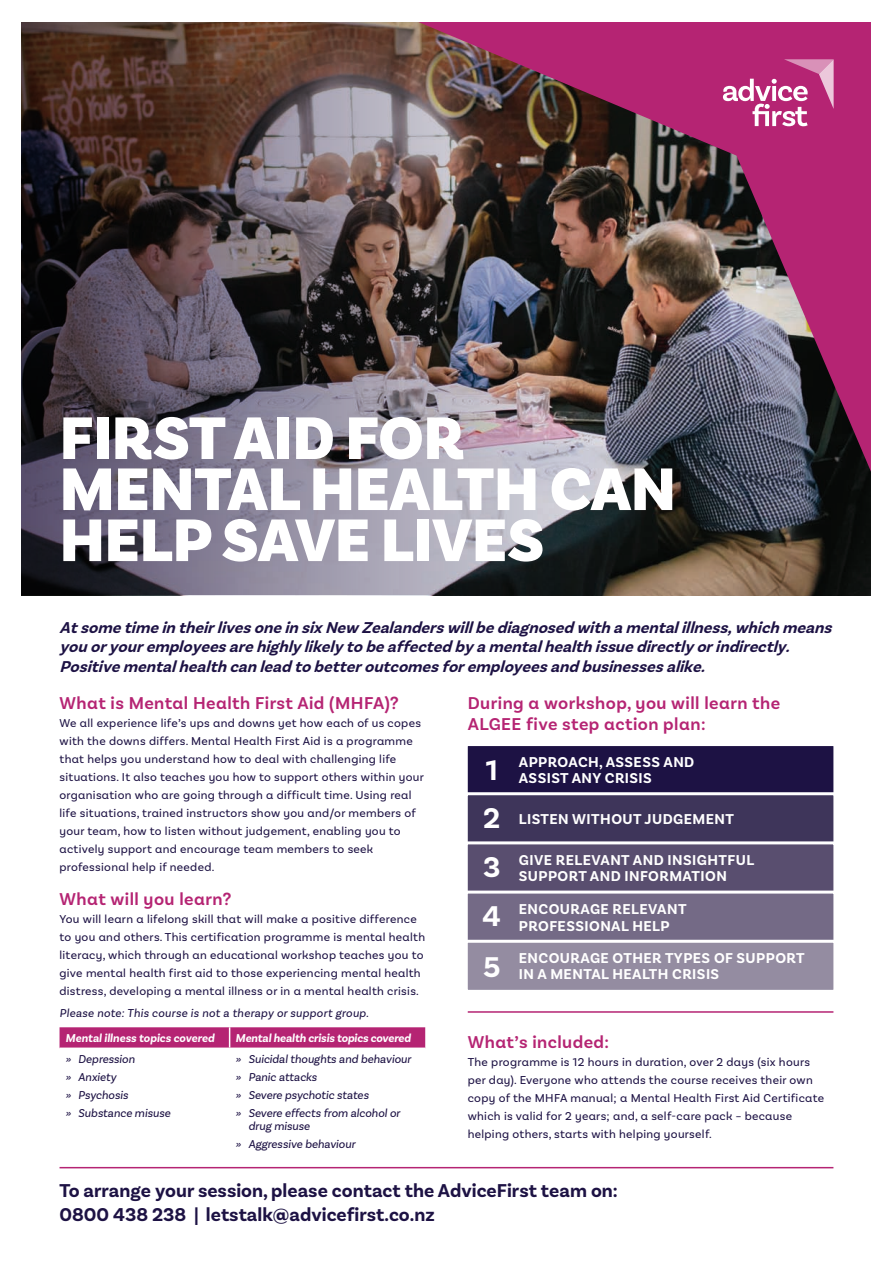
<style>
.page{position:relative;width:893px;height:1263px;background:#fff}
.page>*{position:absolute;margin:0;border:0;box-sizing:border-box;transform-origin:0 0}
.t1{font:900 63px/51px "Basic Sans Alt";color:#fff}
.t2{font:700 30px/49.1px "Basic Sans Alt";color:#fff;text-align:justify}
.t3{font:700 19.5px/24px "Basic Sans";color:#1d1244}
.t4{font:600 18px/21px "Basic Sans Alt";letter-spacing:.025em;color:#b52473}
.t5{font:italic 700 16.5px/19.2px "Basic Sans";color:#1d1244}
.t6{font:700 15px/16.5px "Basic Sans Alt";letter-spacing:.03em;color:#fff}
.t7{font:12px/18px "Basic Sans Alt";letter-spacing:.025em;color:#1d1244}
.t8{font:italic 12px/17.7px "Basic Sans Alt";color:#1d1244}
.t9{font:italic 700 12px "Basic Sans Alt";letter-spacing:-.01em;color:#fff}
.t10{font:italic 12px "Basic Sans Alt";letter-spacing:.025em;color:#1d1244}
</style>
<div class="page">
<img style="left:677px;top:476px;width:194px;height:119px">
<div style="left:60px;top:1027px;width:365px;height:20px;background:#b52473"></div>
<img style="left:21px;top:22px;width:656px;height:573px">
<img style="left:414px;top:22px;width:457px;height:454px">
<svg style="left:723px;top:59px;width:111px;height:67px;background:#c55692"></svg>
<hr style="left:60px;top:1167px;width:773px;height:1px;background:#b52473">
<hr style="left:468px;top:1011px;width:365px;height:2px;background:#b52473">
<div style="left:465px;top:743px;width:371px;height:60px;background:#1d1244;border:3px solid #fff"></div>
<div style="left:465px;top:792px;width:371px;height:60px;background:#3e355a;border:3px solid #fff"></div>
<div style="left:465px;top:841px;width:371px;height:60px;background:#594e6f;border:3px solid #fff"></div>
<div style="left:465px;top:890px;width:371px;height:60px;background:#746a86;border:3px solid #fff"></div>
<div style="left:465px;top:940px;width:371px;height:53px;background:#948ca1;border:3px solid #fff"></div>
<h1 class="t1" style="left:60px;top:414px;width:617px">FIRST AID FOR<br>MENTAL HEALTH CAN<br>HELP SAVE LIVES</h1>
<p class="t5" style="left:60px;top:618px;width:779px">AtsometimeintheirlivesoneinsixNew Zealanderswillbediagnosedwithamentalillness,whichmeans youoryouremployeesarehighlylikelytobeaffectedbyamentalhealthissuedirectlyorindirectly.<br>Positivementalhealthcanleadtobetteroutcomesforemployeesandbusinessesalike.</p>
<h3 class="t4" style="left:60px;top:693px;width:341px">What is Mental Health First Aid (MHFA)?</h3>
<p class="t7" style="left:60px;top:714px;width:366px">We all experience life’s ups and downs yet how each of us copes with the downs differs. Mental Health First Aid is a programme that helps you understand how to deal with challenging life situations. It also teaches you how to support others within your organisation who are going through a difficult time. Using real life situations, trained instructors show you and/or members of your team, how to listen without judgement, enabling you to actively support and encourage team members to seek professional help if needed.</p>
<h3 class="t4" style="left:60px;top:888px;width:173px">What will you learn?</h3>
<p class="t7" style="left:60px;top:910px;width:367px">You will learn a lifelong skill that will make a positive difference to you and others. This certification programme is mental health literacy, which through an educational workshop teaches you to give mental health first aid to those experiencing mental health distress, developing a mental illness or in a mental health crisis.</p>
<p class="t10" style="left:60px;top:1006px;width:311px">Please note: This course is not a therapy or support group.</p>
<p class="t9" style="left:66px;top:1031px;width:150px">Mental illness topics covered</p>
<p class="t9" style="left:236px;top:1031px;width:177px">Mental health crisis topics covered</p>
<p class="t8" style="left:66px;top:1050px;width:106px">» Depression<br>» Anxiety<br>» Psychosis<br>» Substance misuse</p>
<p class="t8" style="left:236px;top:1050px;width:177px">» Suicidal thoughts and behaviour » Panic attacks<br>» Severe psychotic states<br>» Severe effects from alcohol or</p>
<p class="t8" style="left:236px;top:1117px;width:121px;text-indent:13px">drug misuse<br>» Aggressive behaviour</p>
<h3 class="t4" style="left:468px;top:693px;width:314px">During a workshop, you will learn the<br>ALGEE five step action plan:</h3>
<h2 class="t2" style="left:483px;top:746px;width:20px">1<br>2<br>3<br>4<br>5</h2>
<p class="t6" style="left:519px;top:753px;width:177px">APPROACH, ASSESS AND<br>ASSIST ANY CRISIS</p>
<p class="t6" style="left:519px;top:811px;width:217px">LISTEN WITHOUT JUDGEMENT</p>
<p class="t6" style="left:519px;top:852px;width:237px">GIVE RELEVANT AND INSIGHTFUL<br>SUPPORT AND INFORMATION</p>
<p class="t6" style="left:519px;top:901px;width:169px">ENCOURAGE RELEVANT<br>PROFESSIONAL HELP</p>
<p class="t6" style="left:519px;top:949px;width:287px">ENCOURAGE OTHER TYPES OF SUPPORT<br>IN A MENTAL HEALTH CRISIS</p>
<h3 class="t4" style="left:468px;top:1032px;width:143px">What’s included:</h3>
<p class="t7" style="left:468px;top:1053px;width:358px">The programme is 12 hours in duration, over 2 days (six hours per day). Everyone who attends the course receives their own copy of the MHFA manual; a Mental Health First Aid Certificate which is valid for 2 years; and, a self-care pack – because helping others, starts with helping yourself.</p>
<h3 class="t3" style="left:60px;top:1178px;width:560px">To arrange your session, please contact the AdviceFirst team on:<br>0800 438 238 | letstalk@advicefirst.co.nz</h3>
</div>
